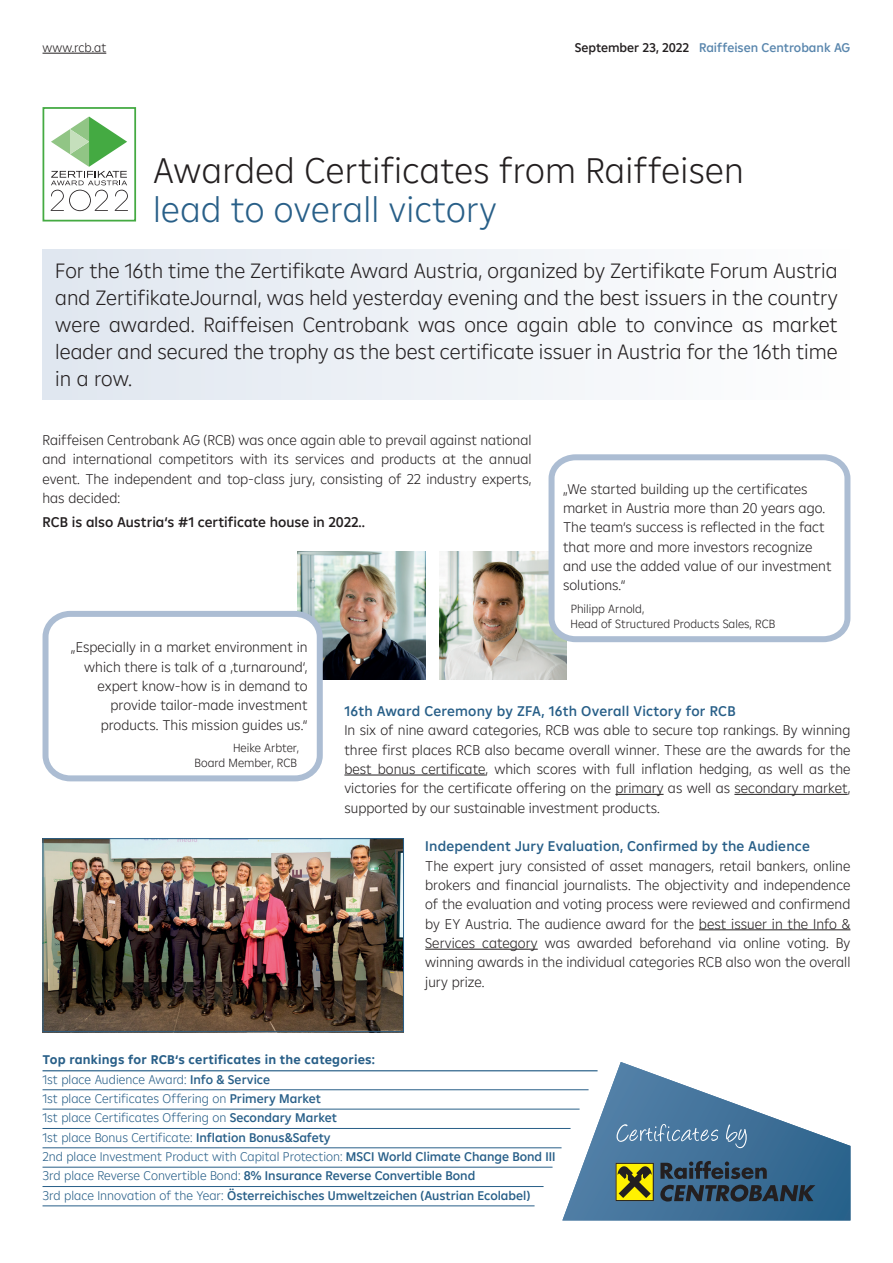
<style>
.page{position:relative;width:893px;height:1263px;background:#fff}
.page>*{position:absolute;margin:0;border:0;box-sizing:border-box;transform-origin:0 0}
.t1{font:300 36px "Amalia";letter-spacing:.01em;color:#231f20}
.t2{font:300 36px "Amalia";letter-spacing:.01em;color:#285f88}
.t3{font:300 21px/27px "Amalia";color:#231f20;text-align:justify}
.t4{font:300 14.25px/19.4px "Amalia";color:#231f20;text-align:justify}
.t5{font:500 14.25px "Amalia";letter-spacing:.015em;color:#285f88}
.t6{font:500 14.25px "Amalia";color:#231f20}
.t7{font:300 12.75px/19.4px "Amalia";color:#285f88}
.t8{font:500 12.75px "Amalia";color:#5986ad}
.t9{font:300 12.75px "Amalia";color:#231f20}
.t10{font:300 12px/14.4px "Amalia";color:#231f20;text-align:right}
.s1{color:#231f20}
.s2{font-weight:700}
.s3{font-weight:500}
</style>
<div class="page">
<div style="left:43px;top:249px;width:807px;height:151px;background:linear-gradient(to right,#dfe7f0,#fefefe)"></div>
<hr style="left:344px;top:775px;width:142px;height:1px;background:#231f20">
<hr style="left:615px;top:794px;width:49px;height:1px;background:#231f20">
<hr style="left:734px;top:794px;width:114px;height:1px;background:#231f20">
<hr style="left:699px;top:929px;width:151px;height:1px;background:#231f20">
<hr style="left:425px;top:949px;width:113px;height:1px;background:#231f20">
<svg style="left:51px;top:117px;width:77px;height:94px"></svg>
<div style="left:43px;top:107px;width:93px;height:114px;border:2px solid #44aa42"></div>
<hr style="left:43px;top:53px;width:63px;height:1px;background:#231f20">
<svg style="left:562px;top:1062px;width:288px;height:158px"></svg>
<svg style="left:615px;top:1163px;width:39px;height:38px"></svg>
<div style="left:616px;top:1164px;width:37px;height:36px;background:#fff101"></div>
<svg style="left:618px;top:1166px;width:34px;height:32px"></svg>
<svg style="left:660px;top:1161px;width:155px;height:41px;background:#31506a"></svg>
<hr style="left:43px;top:1070px;width:555px;height:1px;background:#285f88">
<hr style="left:43px;top:1089px;width:546px;height:1px;background:#285f88">
<hr style="left:43px;top:1109px;width:537px;height:1px;background:#285f88">
<hr style="left:43px;top:1128px;width:528px;height:1px;background:#285f88">
<hr style="left:43px;top:1147px;width:519px;height:1px;background:#285f88">
<hr style="left:43px;top:1167px;width:510px;height:1px;background:#285f88">
<hr style="left:43px;top:1186px;width:501px;height:1px;background:#285f88">
<hr style="left:43px;top:1205px;width:492px;height:1px;background:#285f88">
<svg style="left:617px;top:1124px;width:139px;height:24px;background:#5c86a9"></svg>
<img style="left:45px;top:840px;width:357px;height:190px">
<div style="left:43px;top:838px;width:361px;height:194px;border:1px solid #285f88"></div>
<img style="left:298px;top:552px;width:127px;height:127px">
<img style="left:439px;top:552px;width:128px;height:127px">
<div style="left:46px;top:614px;width:274px;height:164px;background:#fff;border-radius:24px"></div>
<div style="left:43px;top:611px;width:280px;height:170px;border:6px solid #acbdd3;border-radius:24px"></div>
<svg style="left:546px;top:454px;width:305px;height:191px"></svg>
<p class="t9" style="left:43px;top:39px;width:65px">www.rcb.at</p>
<p class="t8" style="left:575px;top:39px;width:277px"><span class="s1">September 23, 2022</span> Raiffeisen Centrobank AG</p>
<h1 class="t1" style="left:153px;top:147px;width:592px">Awarded Certificates from Raiffeisen</h1>
<h1 class="t2" style="left:153px;top:186px;width:345px">lead to overall victory</h1>
<p class="t3" style="left:55px;top:257px;width:784px">For the 16th time the Zertifikate Award Austria, organized by Zertifikate Forum Austria and ZertifikateJournal, was held yesterday evening and the best issuers in the country were awarded. Raiffeisen Centrobank was once again able to convince as market leader and secured the trophy as the best certificate issuer in Austria for the 16th time in a row.</p>
<p class="t4" style="left:43px;top:430px;width:491px">Raiffeisen Centrobank AG (RCB) was once again able to prevail against national and international competitors with its services and products at the annual event. The independent and top-class jury, consisting of 22 industry experts, has decided:</p>
<p class="t6" style="left:43px;top:512px;width:324px">RCB is also Austria‘s #1 certificate house in 2022..</p>
<p class="t4" style="left:563px;top:478px;width:270px;text-align:left">„We started building up the certificates market in Austria more than 20 years ago.<br>The team‘s success is reflected in the fact that more and more investors recognize and use the added value of our investment solutions.“</p>
<p class="t10" style="left:571px;top:601px;width:206px;text-align:left">Philipp Arnold,<br>Head of Structured Products Sales, RCB</p>
<p class="t4" style="left:71px;top:637px;width:238px;text-align:right">„Especially in a market environment in which there is talk of a ‚turnaround‘, expert know-how is in demand to provide tailor-made investment products. This mission guides us.“</p>
<p class="t10" style="left:195px;top:741px;width:106px">Heike Arbter,<br>Board Member, RCB</p>
<p class="t5" style="left:344px;top:701px;width:393px">16th Award Ceremony by ZFA, 16th Overall Victory for RCB</p>
<p class="t4" style="left:344px;top:720px;width:507px">In six of nine award categories, RCB was able to secure top rankings. By winning three first places RCB also became overall winner. These are the awards for the best bonus certificate, which scores with full inflation hedging, as well as the victories for the certificate offering on the primary as well as secondary market, supported by our sustainable investment products.</p>
<p class="t5" style="left:425px;top:837px;width:386px">Independent Jury Evaluation, Confirmed by the Audience</p>
<p class="t4" style="left:425px;top:855px;width:427px">The expert jury consisted of asset managers, retail bankers, online brokers and financial journalists. The objectivity and independence of the evaluation and voting process were reviewed and confirmend by EY Austria. The audience award for the best issuer in the Info &amp; Services category was awarded beforehand via online voting. By winning awards in the individual categories RCB also won the overall jury prize.</p>
<p class="t7" style="left:43px;top:1049px;width:515px"><span class="s2">Top rankings for RCB‘s certificates in the categories:<br></span>1st place Audience Award: <span class="s3">Info &amp; Service<br></span>1st place Certificates Offering on <span class="s3">Primery Market<br></span>1st place Certificates Offering on <span class="s3">Secondary Market<br></span>1st place Bonus Certificate: <span class="s3">Inflation Bonus&amp;Safety<br></span>2nd place Investment Product with Capital Protection: <span class="s3">MSCI World Climate Change Bond III </span>3rd place Reverse Convertible Bond: <span class="s3">8% Insurance Reverse Convertible Bond<br></span>3rd place Innovation of the Year: <span class="s3">Österreichisches Umweltzeichen (Austrian Ecolabel)</span></p>
</div>
